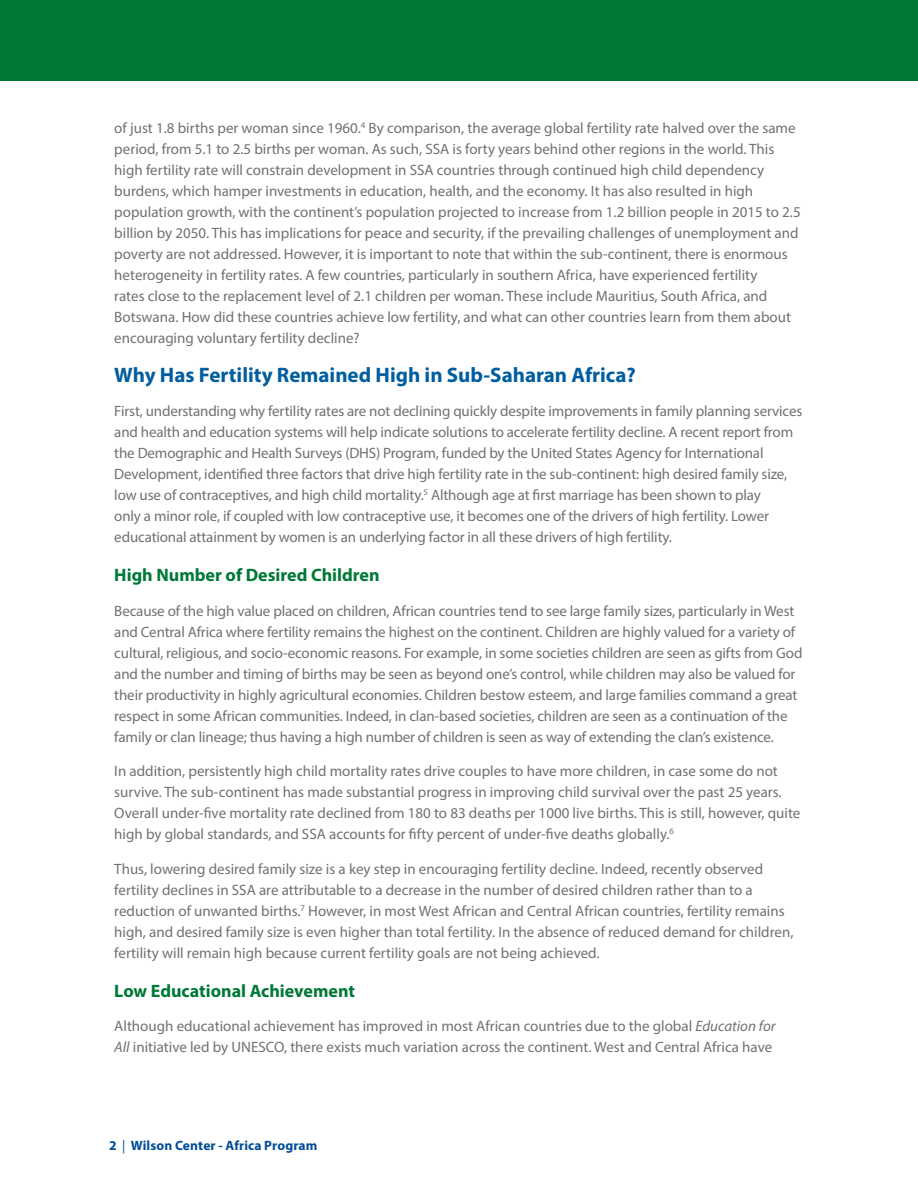
<style>
.page{position:relative;width:918px;height:1188px;background:#fff}
.page>*{position:absolute;margin:0;border:0;box-sizing:border-box;transform-origin:0 0}
.body_grey{font:700 21px "Myriad Pro";color:#005e9e}
.body_grey-2{font:700 18px "Myriad Pro";color:#007836}
.body_grey-3{font:15px/21px "Myriad Pro";letter-spacing:-.005em;color:#717074}
.t1{font:700 13.5px "Myriad Pro";letter-spacing:.01em;color:#004c97}
.s1{font-style:italic}
.s2{font-weight:400}
</style>
<div class="page">
<div style="left:0;top:0;width:918px;height:80px;background:#007836"></div>
<p class="body_grey-3" style="left:114px;top:117px;width:688px">of just 1.8 births per woman since 1960.<sup>4</sup> By comparison, the average global fertility rate halved over the same period, from 5.1 to 2.5 births per woman. As such, SSA is forty years behind other regions in the world. This high fertility rate will constrain development in SSA countries through continued high child dependency burdens, which hamper investments in education, health, and the economy. It has also resulted in high population growth, with the continent’s population projected to increase from 1.2 billion people in 2015 to 2.5 billion by 2050. This has implications for peace and security, if the prevailing challenges of unemployment and poverty are not addressed. However, it is important to note that within the sub-continent, there is enormous heterogeneity in fertility rates. A few countries, particularly in southern Africa, have experienced fertility<br>rates close to the replacement level of 2.1 children per woman. These include Mauritius, South Africa, and Botswana. How did these countries achieve low fertility, and what can other countries learn from them about encouraging voluntary fertility decline?</p>
<p class="body_grey" style="left:114px;top:361px;width:523px">Why Has Fertility Remained High in Sub-Saharan Africa?</p>
<p class="body_grey-3" style="left:114px;top:400px;width:690px">First, understanding why fertility rates are not declining quickly despite improvements in family planning services and health and education systems will help indicate solutions to accelerate fertility decline. A recent report from the Demographic and Health Surveys (DHS) Program, funded by the United States Agency for International Development, identified three factors that drive high fertility rate in the sub-continent: high desired family size, low use of contraceptives, and high child mortality.<sup>5</sup> Although age at first marriage has been shown to play<br>only a minor role, if coupled with low contraceptive use, it becomes one of the drivers of high fertility. Lower educational attainment by women is an underlying factor in all these drivers of high fertility.</p>
<p class="body_grey-2" style="left:114px;top:563px;width:267px">High Number of Desired Children</p>
<p class="body_grey-3" style="left:114px;top:600px;width:690px">Because of the high value placed on children, African countries tend to see large family sizes, particularly in West and Central Africa where fertility remains the highest on the continent. Children are highly valued for a variety of cultural, religious, and socio-economic reasons. For example, in some societies children are seen as gifts from God and the number and timing of births may be seen as beyond one’s control, while children may also be valued for their productivity in highly agricultural economies. Children bestow esteem, and large families command a great respect in some African communities. Indeed, in clan-based societies, children are seen as a continuation of the family or clan lineage; thus having a high number of children is seen as way of extending the clan’s existence.</p>
<p class="body_grey-3" style="left:114px;top:760px;width:688px">In addition, persistently high child mortality rates drive couples to have more children, in case some do not survive. The sub-continent has made substantial progress in improving child survival over the past 25 years.<br>Overall under-five mortality rate declined from 180 to 83 deaths per 1000 live births. This is still, however, quite high by global standards, and SSA accounts for fifty percent of under-five deaths globally.<sup>6</sup></p>
<p class="body_grey-3" style="left:114px;top:858px;width:681px">Thus, lowering desired family size is a key step in encouraging fertility decline. Indeed, recently observed fertility declines in SSA are attributable to a decrease in the number of desired children rather than to a reduction of unwanted births.<sup>7</sup> However, in most West African and Central African countries, fertility remains high, and desired family size is even higher than total fertility. In the absence of reduced demand for children, fertility will remain high because current fertility goals are not being achieved.</p>
<p class="body_grey-2" style="left:114px;top:979px;width:242px">Low Educational Achievement</p>
<p class="body_grey-3" style="left:114px;top:1015px;width:663px">Although educational achievement has improved in most African countries due to the global <span class="s1">Education for<br>All</span> initiative led by UNESCO, there exists much variation across the continent. West and Central Africa have</p>
<p class="t1" style="left:109px;top:1136px;width:210px">2 <span class="s2">|</span> Wilson Center - Africa Program</p>
</div>
